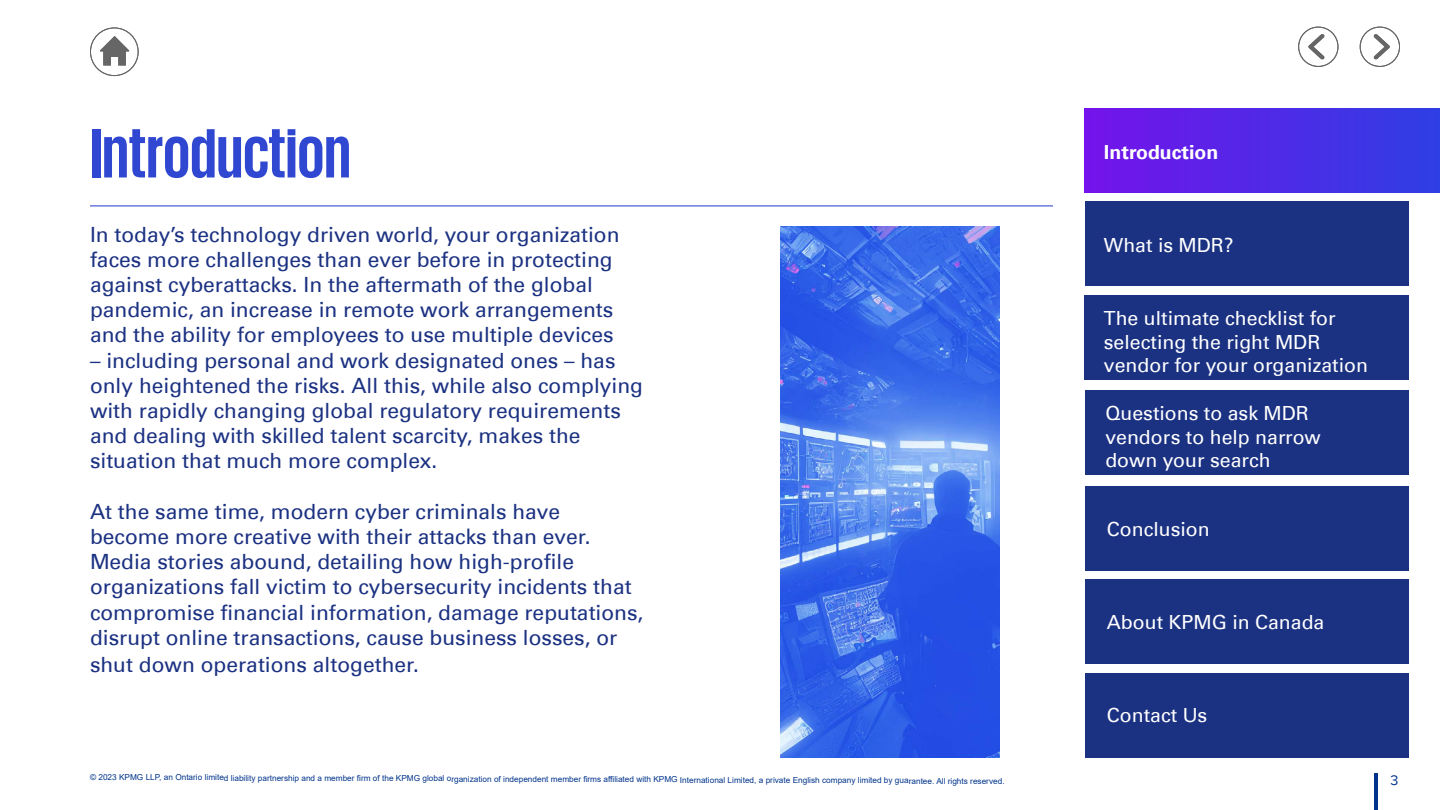
<style>
.page{position:relative;width:1440px;height:810px;background:#fff}
.page>*{position:absolute;margin:0;border:0;box-sizing:border-box;transform-origin:0 0}
.t1{font:700 71.25px "KPMG";color:#3048d1}
.t2{font:21px/25.2px "Universfor KPMG";color:#1b3182}
.t3{font:19.5px/23.4px "Universfor KPMG";color:#fff}
.t4{font:700 19.5px "Universfor KPMG";color:#fff}
.t5{font:14.25px "Proxima Nova";color:#00348c}
.t6{font:8.25px "Arial";letter-spacing:-.005em;color:#00348c}
</style>
<div class="page">
<hr style="left:1374px;top:774px;width:4px;height:36px;background:#00348c">
<hr style="left:90px;top:205px;width:963px;height:1px;background:#2f44cc">
<img style="left:781px;top:226px;width:218px;height:532px">
<svg style="left:100px;top:36px;width:29px;height:29px"></svg>
<div style="left:90px;top:27px;width:49px;height:49px;border:1px solid #666;border-radius:50%"></div>
<svg style="left:1308px;top:34px;width:17px;height:26px"></svg>
<div style="left:1298px;top:27px;width:40px;height:40px;border:1px solid #666;border-radius:50%"></div>
<svg style="left:1374px;top:34px;width:16px;height:26px"></svg>
<div style="left:1360px;top:27px;width:40px;height:40px;border:1px solid #666;border-radius:50%"></div>
<div style="left:1085px;top:296px;width:324px;height:84px;background:#1b3182"></div>
<div style="left:1085px;top:391px;width:323px;height:84px;background:#1b3182"></div>
<div style="left:1085px;top:108px;width:355px;height:84px;background:linear-gradient(to right,#7413eb,#2e3fe4)"></div>
<div style="left:1085px;top:201px;width:323px;height:84px;background:#1b3182"></div>
<div style="left:1085px;top:580px;width:323px;height:84px;background:#1b3182"></div>
<div style="left:1085px;top:487px;width:323px;height:84px;background:#1b3182"></div>
<div style="left:1085px;top:673px;width:323px;height:85px;background:#1b3182"></div>
<h1 class="t1" style="left:90px;top:118px;width:262px">Introduction</h1>
<p class="t2" style="left:90px;top:222px;width:531px">In today’s technology driven world, your organization faces more challenges than ever before in protecting against cyberattacks. In the aftermath of the global pandemic, an increase in remote work arrangements and the ability for employees to use multiple devices</p>
<p class="t2" style="left:90px;top:348px;width:555px">– including personal and work designated ones – has only heightened the risks. All this, while also complying with rapidly changing global regulatory requirements and dealing with skilled talent scarcity, makes the situation that much more complex.</p>
<p class="t2" style="left:90px;top:499px;width:555px">At the same time, modern cyber criminals have become more creative with their attacks than ever.<br>Media stories abound, detailing how high-profile organizations fall victim to cybersecurity incidents that compromise financial information, damage reputations, disrupt online transactions, cause business losses, or</p>
<p class="t2" style="left:90px;top:652px;width:331px">shut down operations altogether.</p>
<p class="t4" style="left:1104px;top:141px;width:116px">Introduction</p>
<p class="t3" style="left:1104px;top:233px;width:131px">What is MDR?</p>
<p class="t3" style="left:1104px;top:307px;width:266px">The ultimate checklist for selecting the right MDR vendor for your organization</p>
<p class="t3" style="left:1105px;top:402px;width:217px">Questions to ask MDR vendors to help narrow down your search</p>
<p class="t3" style="left:1107px;top:517px;width:104px">Conclusion</p>
<p class="t3" style="left:1107px;top:610px;width:219px">About KPMG in Canada</p>
<p class="t3" style="left:1107px;top:704px;width:102px">Contact Us</p>
<p class="t6" style="left:90px;top:773px;width:916px">© 2023 KPMG LLP, an Ontario limited liability partnership and a member firm of the KPMG global organization of independent member firms affiliated with KPMG International Limited, a private English company limited by guarantee. All rights reserved.</p>
<p class="t5" style="left:1390px;top:770px;width:9px">3</p>
</div>
